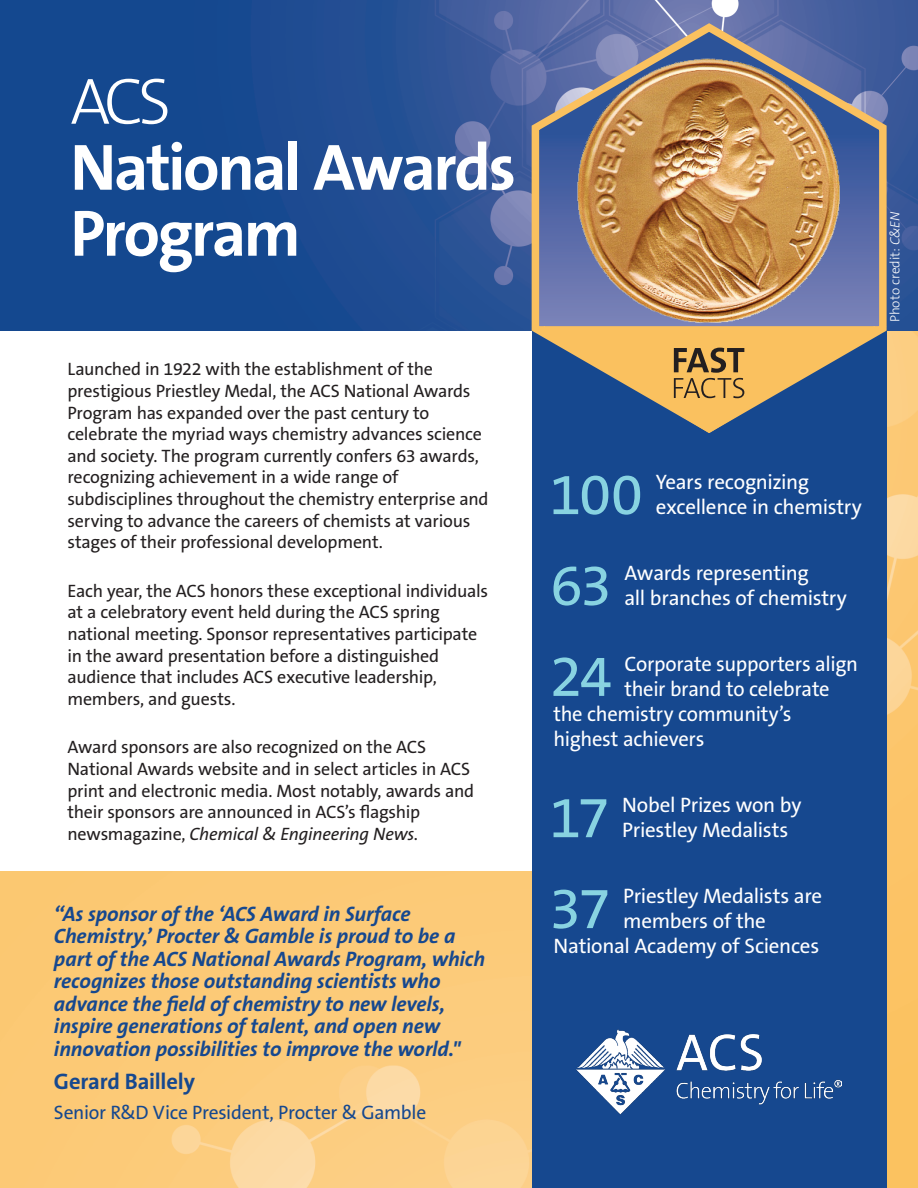
<style>
.page{position:relative;width:918px;height:1188px;background:#fff}
.page>*{position:absolute;margin:0;border:0;box-sizing:border-box;transform-origin:0 0}
.header__black{font:700 66px "The Sans ACS W7";letter-spacing:-.04em;color:#fff}
.header__light{font:300 66px "The Sans ACS W3";color:#fff}
.t1{font:58.35px "The Sans ACS W5 Plain";letter-spacing:-.045em;color:#88d3e1}
.t2{font:700 22.5px "The Sans ACS W7";letter-spacing:-.01em;color:#16488f}
.New_Quote_style{font:italic 700 21px/22.5px "The Sans ACS W7";letter-spacing:-.005em;color:#16488f}
.t3{font:21px/25.2px "The Sans ACS W5 Plain";letter-spacing:-.015em;color:#fff}
.t4{font:19.5px "The Sans ACS W5 Plain";letter-spacing:-.015em;color:#16488f}
.Front_page_basic_par{font:18px/21.6px "The Sans ACS W5 Plain";letter-spacing:-.015em;color:#231f20}
.t5{font:300 13.5px "The Sans ACS W3";letter-spacing:-.005em;color:#fff}
.s1{font-style:italic}
</style>
<div class="page">
<img style="left:887px;top:331px;width:31px;height:857px">
<img style="left:0;top:0;width:918px;height:331px">
<div style="left:532px;top:331px;width:355px;height:857px;background:#16488f"></div>
<svg style="left:525px;top:19px;width:365px;height:313px;background:#98847c"></svg>
<img style="left:576px;top:1030px;width:266px;height:85px">
<svg style="left:534px;top:321px;width:363px;height:116px"></svg>
<svg style="left:0;top:871px;width:532px;height:317px;background:#fbcb7b"></svg>
<p class="header__light" style="left:70px;top:59px;width:103px">ACS</p>
<p class="header__black" style="left:70px;top:125px;width:447px">National Awards</p>
<p class="header__black" style="left:70px;top:191px;width:232px">Program</p>
<p class="Front_page_basic_par" style="left:67px;top:359px;width:423px">Launched in 1922 with the establishment of the prestigious Priestley Medal, the ACS National Awards Program has expanded over the past century to celebrate the myriad ways chemistry advances science and society. The program currently confers 63 awards, recognizing achievement in a wide range of subdisciplines throughout the chemistry enterprise and serving to advance the careers of chemists at various stages of their professional development.</p>
<p class="Front_page_basic_par" style="left:67px;top:580px;width:422px">Each year, the ACS honors these exceptional individuals at a celebratory event held during the ACS spring national meeting. Sponsor representatives participate in the award presentation before a distinguished audience that includes ACS executive leadership, members, and guests.</p>
<p class="Front_page_basic_par" style="left:67px;top:737px;width:408px">Award sponsors are also recognized on the ACS National Awards website and in select articles in ACS print and electronic media. Most notably, awards and their sponsors are announced in ACS’s flagship newsmagazine, <span class="s1">Chemical &amp; Engineering News</span>.</p>
<p class="New_Quote_style" style="left:54px;top:902px;width:433px">“As sponsor of the ‘ACS Award in Surface Chemistry,’ Procter &amp; Gamble is proud to be a part of the ACS National Awards Program, which recognizes those outstanding scientists who advance the field of chemistry to new levels, inspire generations of talent, and open new innovation possibilities to improve the world."</p>
<p class="t2" style="left:54px;top:1067px;width:143px">Gerard Baillely</p>
<p class="t4" style="left:54px;top:1100px;width:374px">Senior R&amp;D Vice President, Procter &amp; Gamble</p>
<p class="t5" style="left:886px;top:322px;width:112px;rotate:-90deg">Photo credit: <span class="s1">C&amp;EN</span></p>
<p class="t1" style="left:549px;top:457px;width:95px">100</p>
<p class="t3" style="left:656px;top:469px;width:208px">Years recognizing excellence in chemistry</p>
<p class="t1" style="left:550px;top:548px;width:63px">63</p>
<p class="t3" style="left:625px;top:560px;width:224px">Awards representing<br>all branches of chemistry</p>
<p class="t1" style="left:550px;top:639px;width:63px">24</p>
<p class="t3" style="left:625px;top:651px;width:235px">Corporate supporters align</p>
<p class="t3" style="left:625px;top:676px;width:207px">their brand to celebrate</p>
<p class="t3" style="left:554px;top:702px;width:240px">the chemistry community’s</p>
<p class="t3" style="left:554px;top:727px;width:153px">highest achievers</p>
<p class="t1" style="left:549px;top:780px;width:62px">17</p>
<p class="t3" style="left:622px;top:792px;width:181px">Nobel Prizes won by<br>Priestley Medalists</p>
<p class="t1" style="left:549px;top:871px;width:63px">37</p>
<p class="t3" style="left:623px;top:883px;width:200px">Priestley Medalists are</p>
<p class="t3" style="left:623px;top:909px;width:144px">members of the</p>
<p class="t3" style="left:554px;top:934px;width:267px">National Academy of Sciences</p>
</div>
